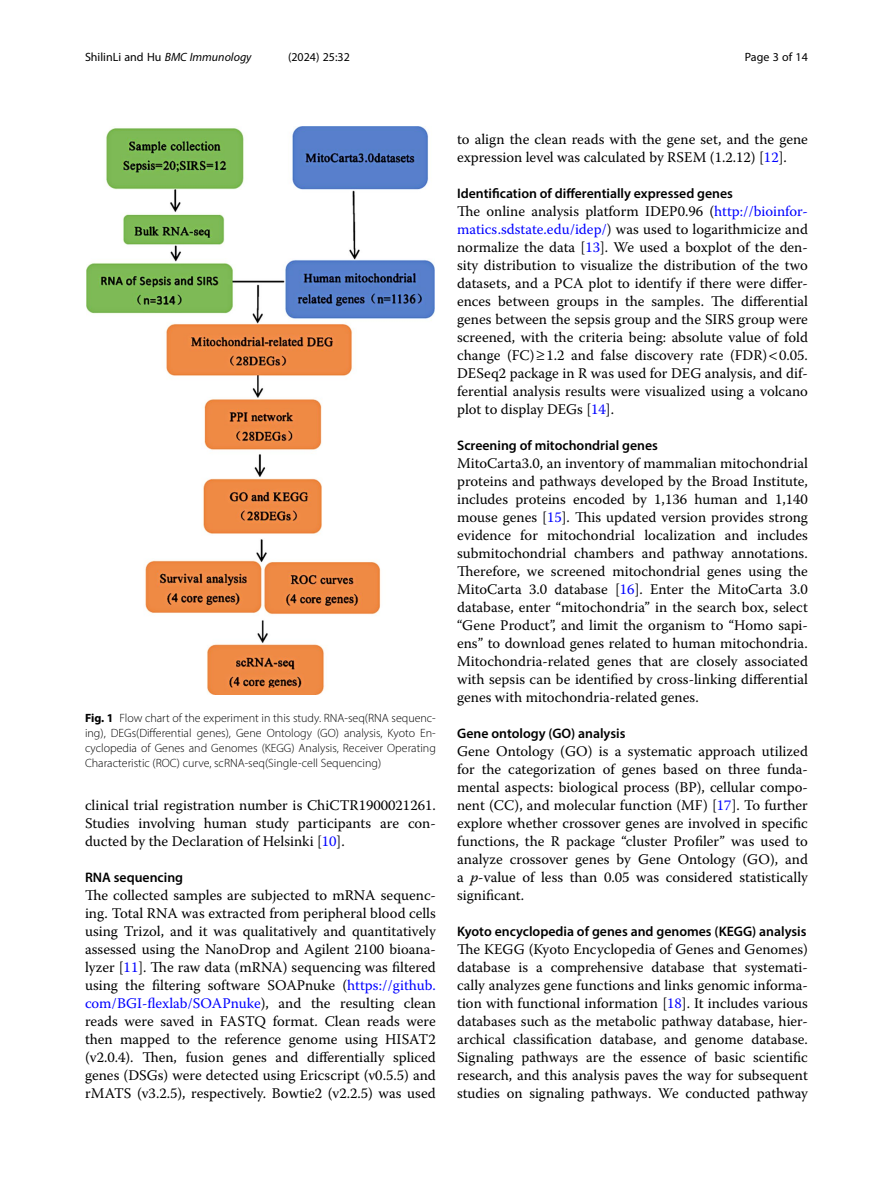
<style>
.page{position:relative;width:893px;height:1191px;background:#fff}
.page>*{position:absolute;margin:0;border:0;box-sizing:border-box;transform-origin:0 0}
.Body_Text{font:14.7px/18px "Warnock Pro";color:#000;text-align:justify}
.Head_2{font:600 13.8px "Myriad Pro";color:#000}
.Figure_Caption{font:300 12px/15px "Myriad Pro";color:#000;text-align:justify}
.t1{font:12px "Myriad Pro";color:#000}
.s1{font-style:italic}
.s2{font-weight:700}
.s3{color:#00f}
</style>
<div class="page">
<img style="left:86px;top:126px;width:349px;height:568px">
<p class="t1" style="left:85px;top:50px;width:168px">ShilinLi and Hu <span class="s1">BMC Immunology</span></p>
<p class="t1" style="left:288px;top:50px;width:63px">(2024) 25:32</p>
<p class="t1" style="left:745px;top:50px;width:65px">Page 3 of 14</p>
<p class="Figure_Caption" style="left:85px;top:710px;width:352px"><span class="s2">Fig. 1</span> Flow chart of the experiment in this study. RNA-seq(RNA sequenc&shy;ing), DEGs(Differential genes), Gene Ontology (GO) analysis, Kyoto En&shy;cyclopedia of Genes and Genomes (KEGG) Analysis, Receiver Operating Characteristic (ROC) curve, scRNA-seq(Single-cell Sequencing)</p>
<p class="Body_Text" style="left:85px;top:796px;width:352px">clinical trial registration number is ChiCTR1900021261.<br>Studies involving human study participants are con&shy;ducted by the Declaration of Helsinki [<span class="s3">10</span>].</p>
<p class="Head_2" style="left:85px;top:869px;width:100px">RNA sequencing</p>
<p class="Body_Text" style="left:85px;top:886px;width:352px">The collected samples are subjected to mRNA sequenc&shy;ing. Total RNA was extracted from peripheral blood cells using Trizol, and it was qualitatively and quantitatively assessed using the NanoDrop and Agilent 2100 bioana&shy;lyzer [<span class="s3">11</span>]. The raw data (mRNA) sequencing was filtered using the filtering software SOAPnuke (<span class="s3">https://github. com/BGI-flexlab/SOAPnuke</span>), and the resulting clean reads were saved in FASTQ format. Clean reads were then mapped to the reference genome using HISAT2 (v2.0.4). Then, fusion genes and differentially spliced genes (DSGs) were detected using Ericscript (v0.5.5) and rMATS (v3.2.5), respectively. Bowtie2 (v2.2.5) was used</p>
<p class="Body_Text" style="left:457px;top:130px;width:352px">to align the clean reads with the gene set, and the gene expression level was calculated by RSEM (1.2.12) [<span class="s3">12</span>].</p>
<p class="Head_2" style="left:457px;top:185px;width:277px">Identification of differentially expressed genes</p>
<p class="Body_Text" style="left:457px;top:202px;width:352px">The online analysis platform IDEP0.96 (<span class="s3">http://bioinfor&shy;matics.sdstate.edu/idep/</span>) was used to logarithmicize and normalize the data [<span class="s3">13</span>]. We used a boxplot of the den&shy;sity distribution to visualize the distribution of the two datasets, and a PCA plot to identify if there were differ&shy;ences between groups in the samples. The differential genes between the sepsis group and the SIRS group were screened, with the criteria being: absolute value of fold change (FC)≥1.2 and false discovery rate (FDR) 0.05.<br>DESeq2 package in R was used for DEG analysis, and dif&shy;ferential analysis results were visualized using a volcano plot to display DEGs [<span class="s3">14</span>].</p>
<p class="Head_2" style="left:457px;top:437px;width:202px">Screening of mitochondrial genes</p>
<p class="Body_Text" style="left:457px;top:454px;width:352px">MitoCarta3.0, an inventory of mammalian mitochondrial proteins and pathways developed by the Broad Institute, includes proteins encoded by 1,136 human and 1,140 mouse genes [<span class="s3">15</span>]. This updated version provides strong evidence for mitochondrial localization and includes submitochondrial chambers and pathway annotations.<br>Therefore, we screened mitochondrial genes using the MitoCarta 3.0 database [<span class="s3">16</span>]. Enter the MitoCarta 3.0 database, enter “mitochondria” in the search box, select “Gene Product”, and limit the organism to “Homo sapi&shy;ens” to download genes related to human mitochondria.<br>Mitochondria-related genes that are closely associated with sepsis can be identified by cross-linking differential genes with mitochondria-related genes.</p>
<p class="Head_2" style="left:457px;top:725px;width:170px">Gene ontology (GO) analysis</p>
<p class="Body_Text" style="left:457px;top:742px;width:352px">Gene Ontology (GO) is a systematic approach utilized for the categorization of genes based on three funda&shy;mental aspects: biological process (BP), cellular compo&shy;nent (CC), and molecular function (MF) [<span class="s3">17</span>]. To further explore whether crossover genes are involved in specific functions, the R package “cluster Profiler” was used to analyze crossover genes by Gene Ontology (GO), and a <span class="s1">p</span>-value of less than 0.05 was considered statistically significant.</p>
<p class="Head_2" style="left:457px;top:923px;width:351px">Kyoto encyclopedia of genes and genomes (KEGG) analysis</p>
<p class="Body_Text" style="left:457px;top:940px;width:352px">The KEGG (Kyoto Encyclopedia of Genes and Genomes) database is a comprehensive database that systemati&shy;cally analyzes gene functions and links genomic informa&shy;tion with functional information [<span class="s3">18</span>]. It includes various databases such as the metabolic pathway database, hier&shy;archical classification database, and genome database.<br>Signaling pathways are the essence of basic scientific research, and this analysis paves the way for subsequent studies on signaling pathways. We conducted pathway</p>
</div>
